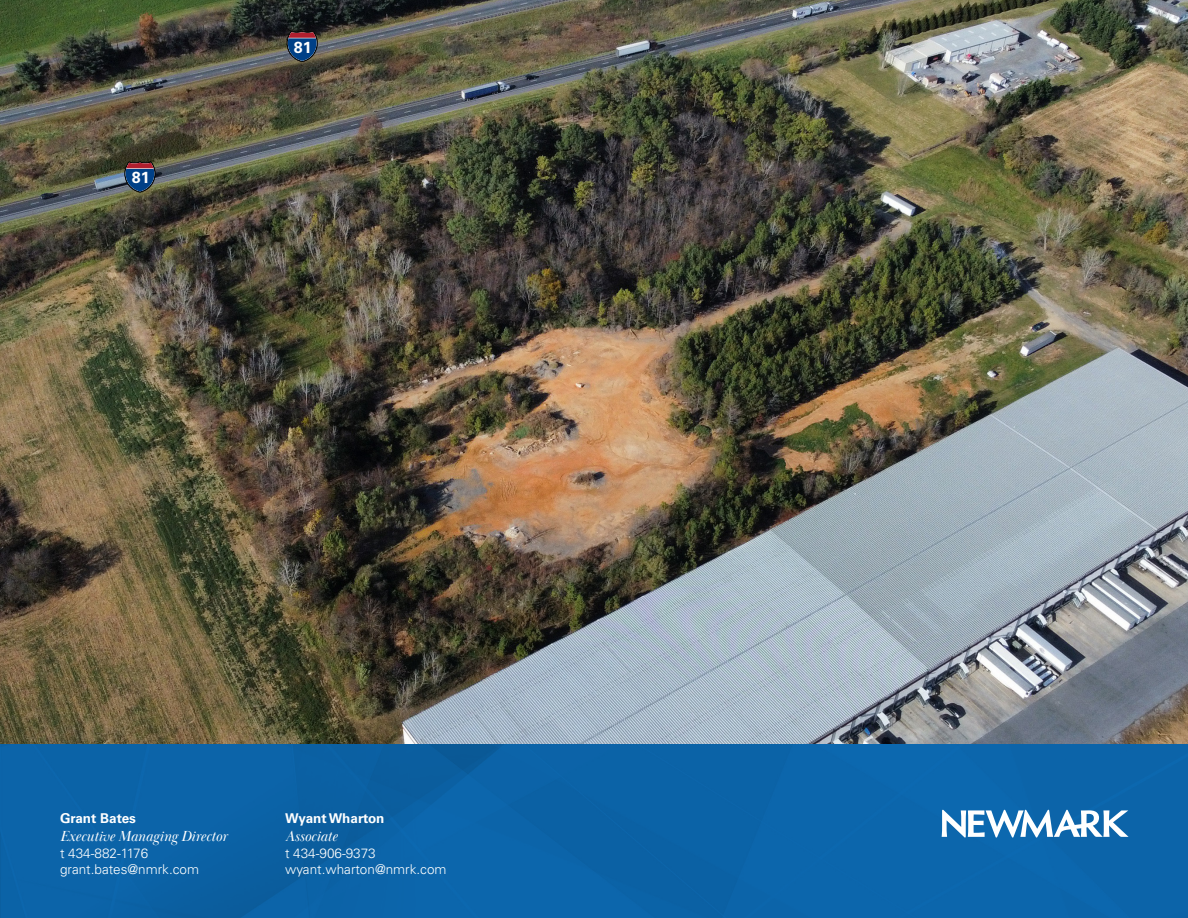
<style>
.page{position:relative;width:1188px;height:918px;background:#fff}
.page>*{position:absolute;margin:0;border:0;box-sizing:border-box;transform-origin:0 0}
.Footnote{font:700 16.05px "Univers LT Pro 65";color:#fff}
.Text_9_12_Univ{font:italic 15px "Baskerville Display PT";color:#fff}
.Text_9_12_Univ-2{font:300 13.5px/16.2px "Univers LT Pro 45";color:#fff}
.Text_9_12_Univ-3{font:700 13.5px "Univers LT Pro 65";color:#fff}
</style>
<div class="page">
<img style="left:0;top:0;width:1188px;height:744px">
<div style="left:0;top:744px;width:1188px;height:174px;background:#0c64a9"></div>
<svg style="left:125px;top:162px;width:30px;height:30px"></svg>
<svg style="left:287px;top:31px;width:30px;height:31px"></svg>
<svg style="left:942px;top:810px;width:187px;height:28px"></svg>
<p class="Footnote" style="left:132px;top:166px;width:19px">81</p>
<p class="Footnote" style="left:294px;top:36px;width:19px">81</p>
<p class="Text_9_12_Univ-3" style="left:60px;top:809px;width:77px">Grant Bates</p>
<p class="Text_9_12_Univ" style="left:60px;top:828px;width:168px">Executive Managing Director</p>
<p class="Text_9_12_Univ-2" style="left:60px;top:844px;width:141px">t 434-882-1176 grant.bates@nmrk.com</p>
<p class="Text_9_12_Univ-3" style="left:285px;top:809px;width:101px">Wyant Wharton</p>
<p class="Text_9_12_Univ" style="left:285px;top:828px;width:54px">Associate</p>
<p class="Text_9_12_Univ-2" style="left:285px;top:844px;width:163px">t 434-906-9373 wyant.wharton@nmrk.com</p>
</div>
